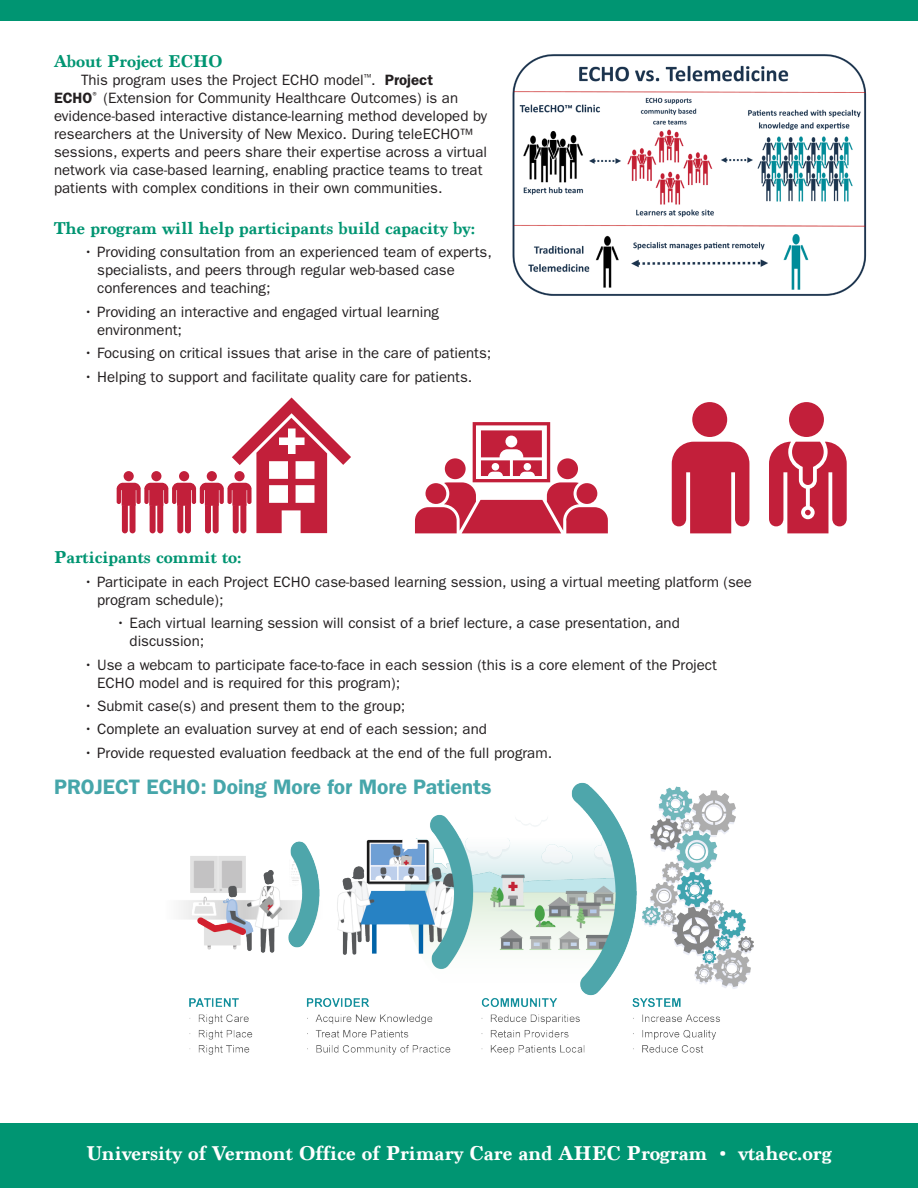
<style>
.page{position:relative;width:918px;height:1188px;background:#fff}
.page>*{position:absolute;margin:0;border:0;box-sizing:border-box;transform-origin:0 0}
.headline1{font:700 21px "Marion";color:#fff}
.body{font:600 21px "ITC Franklin Gothic Std";color:#46a6aa}
.head2_smallr{font:700 18px "Marion";color:#009572}
.body_bullet2{font:15px/18px "ITC Franklin Gothic Std";color:#231f20}
.body-2{font:15px/18px "ITC Franklin Gothic Std";color:#231f20}
.s1{font-weight:600}
</style>
<div class="page">
<div style="left:0;top:0;width:918px;height:21px;background:#009572"></div>
<div style="left:0;top:1123px;width:918px;height:65px;background:#009572"></div>
<img style="left:512px;top:54px;width:355px;height:242px">
<svg style="left:117px;top:398px;width:234px;height:135px"></svg>
<svg style="left:415px;top:422px;width:193px;height:111px"></svg>
<svg style="left:769px;top:442px;width:78px;height:91px"></svg>
<div style="left:789px;top:402px;width:35px;height:35px;background:#c21f3a;border-radius:50%"></div>
<svg style="left:672px;top:442px;width:77px;height:91px;background:#c93b52"></svg>
<div style="left:692px;top:402px;width:35px;height:35px;background:#c21f3a;border-radius:50%"></div>
<img style="left:181px;top:782px;width:573px;height:273px">
<div style="left:54px;top:767px;width:490px;height:41px;background:#fff"></div>
<p class="head2_smallr" style="left:54px;top:50px;width:170px">About Project ECHO</p>
<p class="body-2" style="left:54px;top:71px;width:435px;text-indent:27px">This program uses the Project ECHO model<sup>™</sup>. <span class="s1">Project<br>ECHO</span><sup>®</sup> (Extension for Community Healthcare Outcomes) is an evidence-based interactive distance-learning method developed by researchers at the University of New Mexico. During teleECHO™ sessions, experts and peers share their expertise across a virtual network via case-based learning, enabling practice teams to treat patients with complex conditions in their own communities.</p>
<p class="head2_smallr" style="left:54px;top:217px;width:423px">The program will help participants build capacity by:</p>
<p class="body_bullet2" style="left:97px;top:243px;width:396px;text-indent:-14px">• Providing consultation from an experienced team of experts, specialists, and peers through regular web-based case conferences and teaching;</p>
<p class="body_bullet2" style="left:97px;top:303px;width:343px;text-indent:-14px">• Providing an interactive and engaged virtual learning environment;</p>
<p class="body_bullet2" style="left:84px;top:344px;width:409px">• Focusing on critical issues that arise in the care of patients;</p>
<p class="body_bullet2" style="left:84px;top:368px;width:390px">• Helping to support and facilitate quality care for patients.</p>
<p class="head2_smallr" style="left:54px;top:547px;width:189px">Participants commit to:</p>
<p class="body_bullet2" style="left:97px;top:573px;width:656px;text-indent:-14px">• Participate in each Project ECHO case-based learning session, using a virtual meeting platform (see program schedule);</p>
<p class="body_bullet2" style="left:130px;top:614px;width:552px;text-indent:-14px">• Each virtual learning session will consist of a brief lecture, a case presentation, and discussion;</p>
<p class="body_bullet2" style="left:97px;top:656px;width:621px;text-indent:-14px">• Use a webcam to participate face-to-face in each session (this is a core element of the Project<br>ECHO model and is required for this program);</p>
<p class="body_bullet2" style="left:84px;top:697px;width:323px">• Submit case(s) and present them to the group;</p>
<p class="body_bullet2" style="left:84px;top:720px;width:405px">• Complete an evaluation survey at end of each session; and</p>
<p class="body_bullet2" style="left:84px;top:744px;width:470px">• Provide requested evaluation feedback at the end of the full program.</p>
<p class="body" style="left:54px;top:775px;width:439px">PROJECT ECHO: Doing More for More Patients</p>
<p class="headline1" style="left:86px;top:1141px;width:747px">University of Vermont Office of Primary Care and AHEC Program • vtahec.org</p>
</div>
